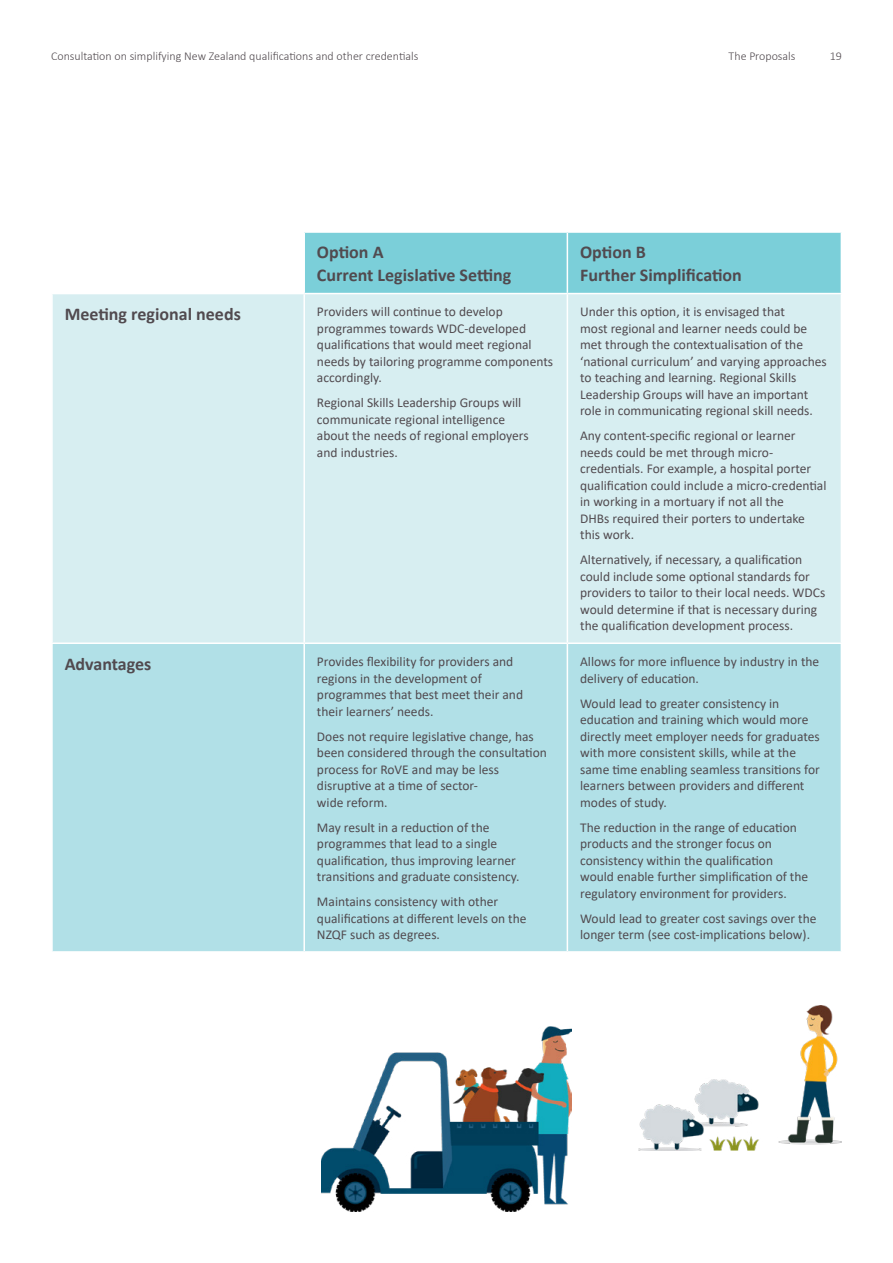
<style>
.page{position:relative;width:893px;height:1263px;background:#fff}
.page>*{position:absolute;margin:0;border:0;box-sizing:border-box;transform-origin:0 0}
.t1{font:700 18px/22.5px "Calibri";color:#514a4f}
.t2{font:13.5px/16.5px "Calibri";color:#514a4f}
.t3{font:300 12px "Calibri";color:#514a4f}
</style>
<div class="page">
<div style="left:305px;top:233px;width:536px;height:60px;background:#7bcfd9"></div>
<div style="left:53px;top:294px;width:788px;height:348px;background:#d7eef1"></div>
<div style="left:53px;top:644px;width:788px;height:307px;background:#b1e0e7"></div>
<hr style="left:567px;top:233px;width:1px;height:60px;background:#fff">
<hr style="left:303px;top:294px;width:2px;height:348px;background:#fff">
<hr style="left:567px;top:294px;width:1px;height:348px;background:#fff">
<hr style="left:303px;top:644px;width:2px;height:307px;background:#fff">
<hr style="left:567px;top:644px;width:1px;height:307px;background:#fff">
<img style="left:639px;top:1005px;width:203px;height:146px">
<img style="left:322px;top:1026px;width:249px;height:186px">
<p class="t3" style="left:51px;top:49px;width:369px">Consultation on simplifying New Zealand qualifications and other credentials</p>
<p class="t3" style="left:830px;top:49px;width:14px">19</p>
<p class="t3" style="left:729px;top:49px;width:68px">The Proposals</p>
<h1 class="t1" style="left:317px;top:241px;width:196px">Option A<br>Current Legislative Setting</h1>
<h1 class="t1" style="left:580px;top:241px;width:163px">Option B<br>Further Simplification</h1>
<h1 class="t1" style="left:65px;top:302px;width:178px">Meeting regional needs</h1>
<p class="t2" style="left:317px;top:303px;width:238px">Providers will continue to develop programmes towards WDC-developed qualifications that would meet regional needs by tailoring programme components accordingly.</p>
<p class="t2" style="left:317px;top:394px;width:213px">Regional Skills Leadership Groups will communicate regional intelligence about the needs of regional employers and industries.</p>
<h1 class="t1" style="left:65px;top:652px;width:88px">Advantages</h1>
<p class="t2" style="left:317px;top:653px;width:208px">Provides flexibility for providers and regions in the development of programmes that best meet their and their learners’ needs.</p>
<p class="t2" style="left:317px;top:727px;width:231px">Does not require legislative change, has been considered through the consultation process for RoVE and may be less disruptive at a time of sector-<br>wide reform.</p>
<p class="t2" style="left:317px;top:818px;width:204px">May result in a reduction of the programmes that lead to a single qualification, thus improving learner transitions and graduate consistency.</p>
<p class="t2" style="left:317px;top:893px;width:211px">Maintains consistency with other qualifications at different levels on the<br>NZQF such as degrees.</p>
<p class="t2" style="left:580px;top:303px;width:248px">Under this option, it is envisaged that<br>most regional and learner needs could be met through the contextualisation of the ‘national curriculum’ and varying approaches to teaching and learning. Regional Skills Leadership Groups will have an important role in communicating regional skill needs.</p>
<p class="t2" style="left:580px;top:427px;width:248px">Any content-specific regional or learner needs could be met through micro&shy;credentials. For example, a hospital porter qualification could include a micro-credential in working in a mortuary if not all the<br>DHBs required their porters to undertake this work.</p>
<p class="t2" style="left:580px;top:551px;width:247px">Alternatively, if necessary, a qualification could include some optional standards for providers to tailor to their local needs. WDCs would determine if that is necessary during the qualification development process.</p>
<p class="t2" style="left:580px;top:653px;width:241px">Allows for more influence by industry in the delivery of education.</p>
<p class="t2" style="left:580px;top:694px;width:241px">Would lead to greater consistency in education and training which would more directly meet employer needs for graduates with more consistent skills, while at the same time enabling seamless transitions for learners between providers and different modes of study.</p>
<p class="t2" style="left:580px;top:818px;width:230px">The reduction in the range of education products and the stronger focus on consistency within the qualification would enable further simplification of the regulatory environment for providers.</p>
<p class="t2" style="left:580px;top:909px;width:238px">Would lead to greater cost savings over the longer term (see cost-implications below).</p>
</div>
